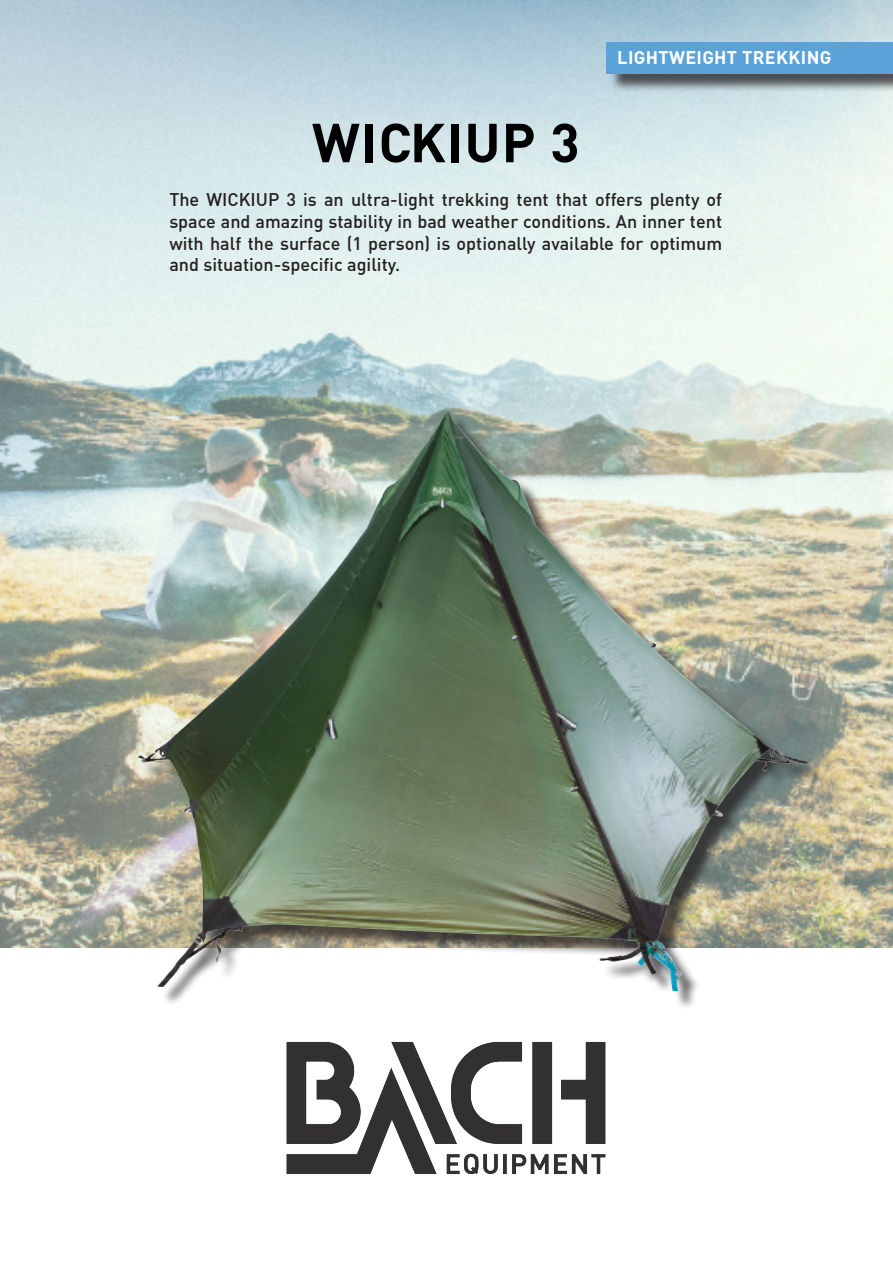
<style>
.page{position:relative;width:893px;height:1263px;background:#fff}
.page>*{position:absolute;margin:0;border:0;box-sizing:border-box;transform-origin:0 0}
.t1{font:700 54px "DIN";letter-spacing:.02em;color:#000}
.t2{font:500 18px/21.6px "DIN";color:#231f20;text-align:justify}
.t3{font:700 18px "DIN";letter-spacing:.02em;color:#fff}
</style>
<div class="page">
<img style="left:0;top:0;width:893px;height:947px">
<img style="left:286px;top:1041px;width:320px;height:134px">
<div style="left:141px;top:415px;width:685px;height:595px;background:#231f20;opacity:.75"></div>
<img style="left:137px;top:412px;width:508px;height:575px">
<div style="left:609px;top:45px;width:284px;height:47px;background:#231f20;opacity:.75"></div>
<div style="left:607px;top:43px;width:286px;height:31px;background:#5aa2d8"></div>
<h1 class="t1" style="left:312px;top:107px;width:269px">WICKIUP 3</h1>
<p class="t3" style="left:617px;top:46px;width:215px">LIGHTWEIGHT TREKKING</p>
<p class="t2" style="left:169px;top:189px;width:554px">The WICKIUP 3 is an ultra-light trekking tent that offers plenty of space and amazing stability in bad weather conditions. An inner tent with half the surface (1 person) is optionally available for optimum and situation-specific agility.</p>
</div>
